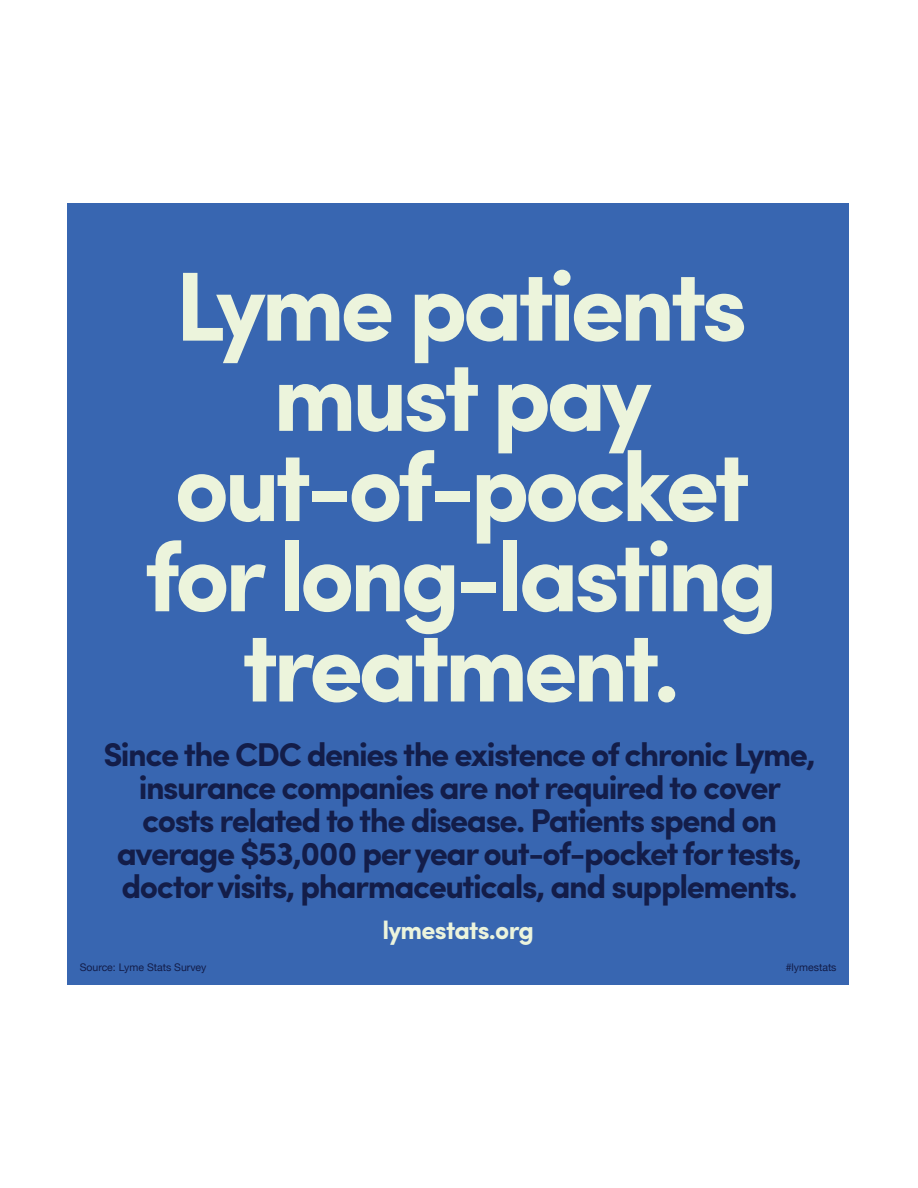
<style>
.page{position:relative;width:918px;height:1188px;background:#fff}
.page>*{position:absolute;margin:0;border:0;box-sizing:border-box;transform-origin:0 0}
.t1{font:700 98.4px/90.2px "Sofia Pro";letter-spacing:-.05em;color:#ecf4dc;text-align:center}
.t2{font:700 33px/33px "Sofia Pro";letter-spacing:-.045em;color:#131d49;text-align:center}
.t3{font:700 25.5px "Sofia Pro";letter-spacing:-.03em;color:#ecf4dc}
.t4{font:10.5px "Helvetica Neue";color:#131d49}
</style>
<div class="page">
<div style="left:67px;top:203px;width:782px;height:782px;background:#3866b1"></div>
<h1 class="t1" style="left:145px;top:255px;width:635px">Lyme patients must pay out-of-pocket for long-lasting treatment.</h1>
<p class="t2" style="left:103px;top:736px;width:714px">Since the CDC denies the existence of chronic Lyme, insurance companies are not required to cover costs related to the disease. Patients spend on average $53,000 per year out-of-pocket for tests, doctor visits, pharmaceuticals, and supplements.</p>
<p class="t3" style="left:382px;top:910px;width:153px">lymestats.org</p>
<p class="t4" style="left:80px;top:960px;width:128px">Source: Lyme Stats Survey</p>
<p class="t4" style="left:786px;top:960px;width:52px">#lymestats</p>
</div>
